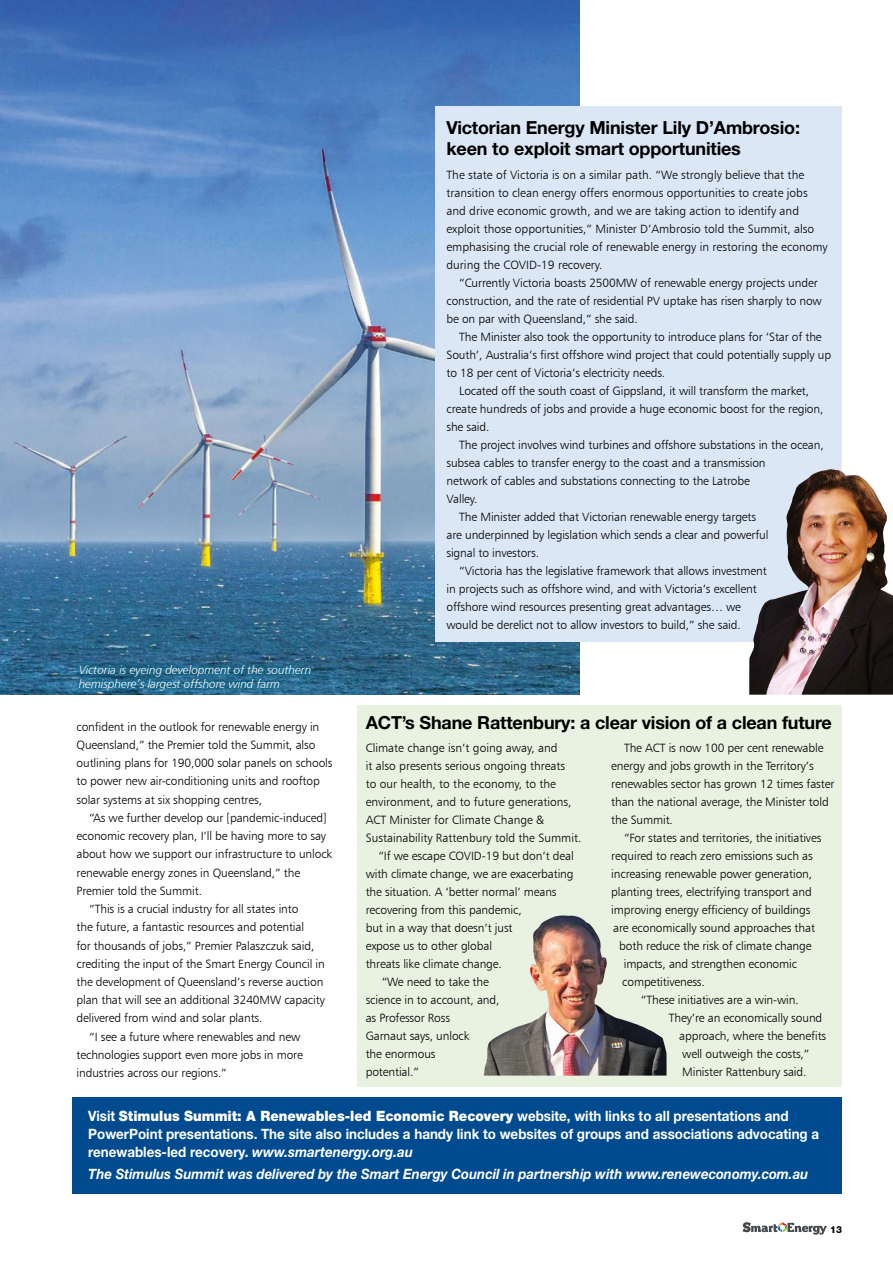
<style>
.page{position:relative;width:893px;height:1263px;background:#fff}
.page>*{position:absolute;margin:0;border:0;box-sizing:border-box;transform-origin:0 0}
.t1{font:700 18px/21.6px "Helvetica Neue LT";letter-spacing:-.01em;color:#000}
.t2{font:700 14.25px/18px "Helvetica Neue LT";color:#fff;scale:.94 1}
.t3{font:italic 700 14.25px "Helvetica Neue LT";color:#fff;scale:.93 1}
.t4{font:12px/18px "Humanist 777 BT Light B";letter-spacing:-.01em;color:#000}
.t5{font:12px/14.4px "Humanist 777 BT Light Italic B";letter-spacing:-.01em;color:#fff}
.t6{font:800 9.75px "Helvetica Neue LT";color:#000;scale:.96 1}
.s1{font-weight:900}
.s2{font-style:italic}
</style>
<div class="page">
<svg style="left:742px;top:1222px;width:85px;height:13px"></svg>
<div style="left:357px;top:705px;width:485px;height:381px;background:#e9f1e0"></div>
<img style="left:0;top:0;width:580px;height:695px">
<div style="left:435px;top:106px;width:407px;height:536px;background:#dce7f5"></div>
<div style="left:72px;top:1097px;width:770px;height:97px;background:#004b90"></div>
<img style="left:484px;top:915px;width:182px;height:160px">
<svg style="left:75px;top:661px;width:239px;height:33px;background:#23668a"></svg>
<img style="left:749px;top:469px;width:144px;height:226px">
<p class="t5" style="left:79px;top:662px;width:234px">Victoria is eyeing development of the southern hemisphere’s largest offshore wind farm</p>
<h1 class="t1" style="left:446px;top:116px;width:355px">Victorian Energy Minister Lily D’Ambrosio: keen to exploit smart opportunities</h1>
<p class="t4" style="left:446px;top:165px;width:383px">The state of Victoria is on a similar path. “We strongly believe that the transition to clean energy offers enormous opportunities to create jobs and drive economic growth, and we are taking action to identify and exploit those opportunities,” Minister D’Ambrosio told the Summit, also emphasising the crucial role of renewable energy in restoring the economy during the COVID-19 recovery.</p>
<p class="t4" style="left:446px;top:273px;width:377px;text-indent:13px">“Currently Victoria boasts 2500MW of renewable energy projects under construction, and the rate of residential PV uptake has risen sharply to now be on par with Queensland,” she said.</p>
<p class="t4" style="left:459px;top:327px;width:364px">The Minister also took the opportunity to introduce plans for ‘Star of the</p>
<p class="t4" style="left:446px;top:345px;width:386px">South’, Australia’s first offshore wind project that could potentially supply up</p>
<p class="t4" style="left:446px;top:363px;width:220px">to 18 per cent of Victoria’s electricity needs.</p>
<p class="t4" style="left:459px;top:381px;width:351px">Located off the south coast of Gippsland, it will transform the market,</p>
<p class="t4" style="left:446px;top:399px;width:378px">create hundreds of jobs and provide a huge economic boost for the region,</p>
<p class="t4" style="left:446px;top:417px;width:45px">she said.</p>
<p class="t4" style="left:459px;top:435px;width:366px">The project involves wind turbines and offshore substations in the ocean,</p>
<p class="t4" style="left:446px;top:453px;width:321px">subsea cables to transfer energy to the coast and a transmission</p>
<p class="t4" style="left:446px;top:471px;width:305px">network of cables and substations connecting to the Latrobe</p>
<p class="t4" style="left:446px;top:489px;width:32px">Valley.</p>
<p class="t4" style="left:459px;top:507px;width:298px">The Minister added that Victorian renewable energy targets</p>
<p class="t4" style="left:446px;top:525px;width:323px">are underpinned by legislation which sends a clear and powerful</p>
<p class="t4" style="left:446px;top:543px;width:94px">signal to investors.</p>
<p class="t4" style="left:459px;top:561px;width:309px">“Victoria has the legislative framework that allows investment</p>
<p class="t4" style="left:446px;top:579px;width:312px">in projects such as offshore wind, and with Victoria’s excellent</p>
<p class="t4" style="left:446px;top:597px;width:296px">offshore wind resources presenting great advantages… we</p>
<p class="t4" style="left:446px;top:615px;width:296px">would be derelict not to allow investors to build,” she said.</p>
<h1 class="t1" style="left:366px;top:711px;width:468px">ACT’s Shane Rattenbury: a clear vision of a clean future</h1>
<p class="t4" style="left:366px;top:738px;width:193px">Climate change isn’t going away, and</p>
<p class="t4" style="left:366px;top:756px;width:201px">it also presents serious ongoing threats</p>
<p class="t4" style="left:366px;top:774px;width:192px">to our health, to the economy, to the</p>
<p class="t4" style="left:366px;top:792px;width:207px">environment, and to future generations,</p>
<p class="t4" style="left:366px;top:810px;width:180px">ACT Minister for Climate Change &amp;</p>
<p class="t4" style="left:366px;top:828px;width:217px">Sustainability Rattenbury told the Summit.</p>
<p class="t4" style="left:378px;top:846px;width:197px">“If we escape COVID-19 but don’t deal</p>
<p class="t4" style="left:366px;top:864px;width:209px">with climate change, we are exacerbating</p>
<p class="t4" style="left:366px;top:882px;width:192px">the situation. A ‘better normal’ means</p>
<p class="t4" style="left:366px;top:900px;width:157px">recovering from this pandemic,</p>
<p class="t4" style="left:366px;top:918px;width:148px">but in a way that doesn’t just</p>
<p class="t4" style="left:366px;top:936px;width:128px">expose us to other global</p>
<p class="t4" style="left:366px;top:954px;width:138px">threats like climate change.</p>
<p class="t4" style="left:382px;top:972px;width:109px">“We need to take the</p>
<p class="t4" style="left:366px;top:990px;width:135px">science in to account, and,</p>
<p class="t4" style="left:366px;top:1008px;width:86px">as Professor Ross</p>
<p class="t4" style="left:366px;top:1026px;width:105px">Garnaut says, unlock</p>
<p class="t4" style="left:366px;top:1044px;width:71px">the enormous</p>
<p class="t4" style="left:366px;top:1062px;width:55px">potential.”</p>
<p class="t4" style="left:77px;top:717px;width:257px">confident in the outlook for renewable energy in Queensland,” the Premier told the Summit, also outlining plans for 190,000 solar panels on schools to power new air-conditioning units and rooftop solar systems at six shopping centres,</p>
<p class="t4" style="left:89px;top:808px;width:239px">“As we further develop our [pandemic-induced]</p>
<p class="t4" style="left:77px;top:827px;width:251px">economic recovery plan, I’ll be having more to say</p>
<p class="t4" style="left:77px;top:845px;width:257px">about how we support our infrastructure to unlock</p>
<p class="t4" style="left:77px;top:863px;width:225px">renewable energy zones in Queensland,” the</p>
<p class="t4" style="left:77px;top:881px;width:127px">Premier told the Summit.</p>
<p class="t4" style="left:89px;top:900px;width:211px">“This is a crucial industry for all states into</p>
<p class="t4" style="left:77px;top:918px;width:229px">the future, a fantastic resources and potential</p>
<p class="t4" style="left:77px;top:936px;width:239px">for thousands of jobs,” Premier Palaszczuk said,</p>
<p class="t4" style="left:77px;top:954px;width:250px">crediting the input of the Smart Energy Council in</p>
<p class="t4" style="left:77px;top:973px;width:248px">the development of Queensland’s reverse auction</p>
<p class="t4" style="left:77px;top:991px;width:250px">plan that will see an additional 3240MW capacity</p>
<p class="t4" style="left:77px;top:1009px;width:187px">delivered from wind and solar plants.</p>
<p class="t4" style="left:89px;top:1027px;width:213px">“I see a future where renewables and new</p>
<p class="t4" style="left:77px;top:1045px;width:228px">technologies support even more jobs in more</p>
<p class="t4" style="left:77px;top:1064px;width:152px">industries across our regions.”</p>
<p class="t4" style="left:611px;top:738px;width:225px;text-indent:13px">The ACT is now 100 per cent renewable energy and jobs growth in the Territory’s renewables sector has grown 12 times faster than the national average, the Minister told the Summit.</p>
<p class="t4" style="left:624px;top:828px;width:199px">“For states and territories, the initiatives</p>
<p class="t4" style="left:611px;top:846px;width:203px">required to reach zero emissions such as</p>
<p class="t4" style="left:611px;top:864px;width:202px">increasing renewable power generation,</p>
<p class="t4" style="left:611px;top:882px;width:202px">planting trees, electrifying transport and</p>
<p class="t4" style="left:611px;top:900px;width:201px">improving energy efficiency of buildings</p>
<p class="t4" style="left:613px;top:918px;width:203px">are economically sound approaches that</p>
<p class="t4" style="left:619px;top:936px;width:194px">both reduce the risk of climate change</p>
<p class="t4" style="left:624px;top:954px;width:175px">impacts, and strengthen economic</p>
<p class="t4" style="left:622px;top:972px;width:84px">competitiveness.</p>
<p class="t4" style="left:641px;top:990px;width:159px">“These initiatives are a win-win.</p>
<p class="t4" style="left:669px;top:1008px;width:155px">They’re an economically sound</p>
<p class="t4" style="left:679px;top:1026px;width:149px">approach, where the benefits</p>
<p class="t4" style="left:682px;top:1044px;width:129px">well outweigh the costs,”</p>
<p class="t4" style="left:682px;top:1062px;width:126px">Minister Rattenbury said.</p>
<p class="t2" style="left:88px;top:1106px;width:779px">Visit <span class="s1">Stimulus Summit: A Renewables-led Economic Recovery</span> website, with links to all presentations and<br>PowerPoint presentations. The site also includes a handy link to websites of groups and associations advocating a renewables-led recovery. <span class="s2">www.smartenergy.org.au</span></p>
<p class="t3" style="left:88px;top:1165px;width:776px">The Stimulus Summit was delivered by the Smart Energy Council in partnership with www.reneweconomy.com.au</p>
<p class="t6" style="left:830px;top:1223px;width:14px">13</p>
</div>
